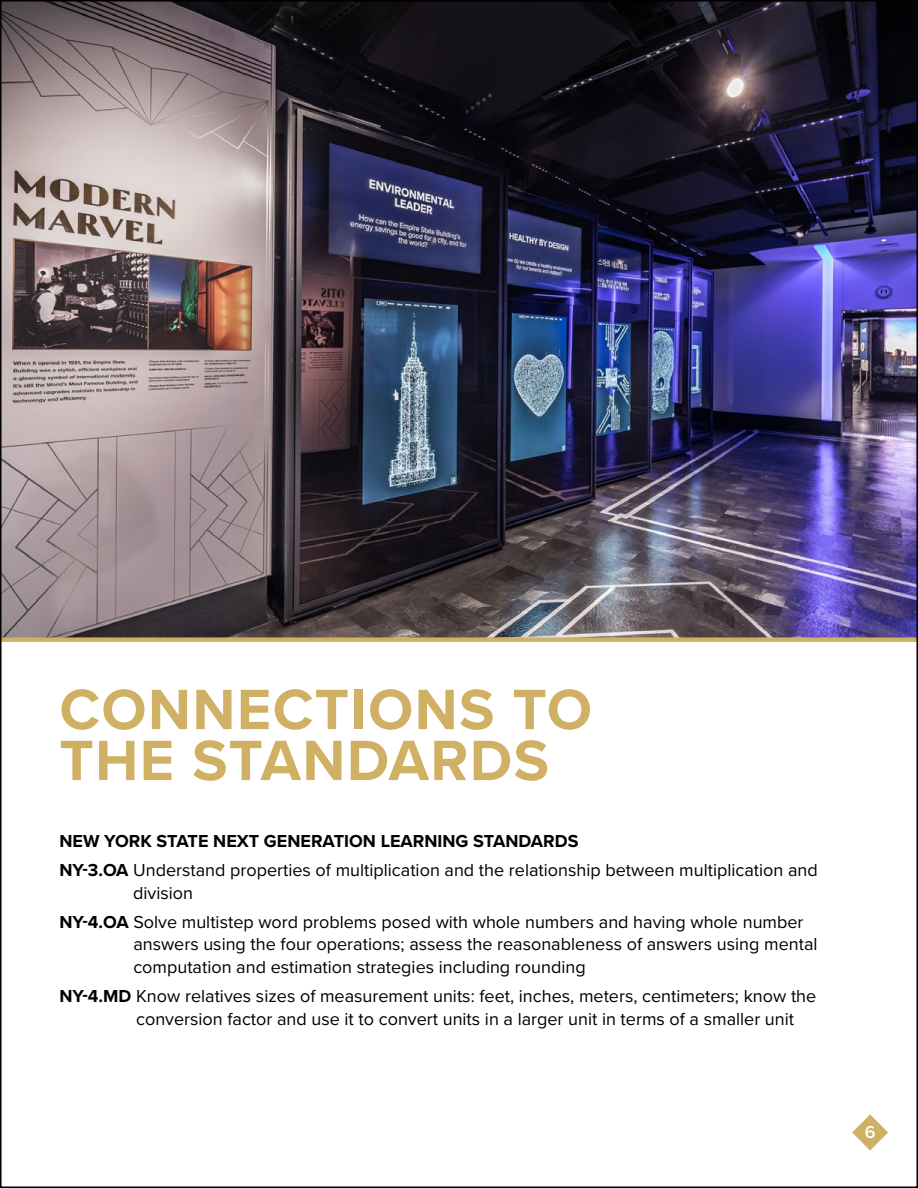
<style>
.page{position:relative;width:918px;height:1188px;background:#fff}
.page>*{position:absolute;margin:0;border:0;box-sizing:border-box;transform-origin:0 0}
.t1{font:700 58.95px/51px "Proxima Nova";letter-spacing:.025em;color:#d0b064}
.t2{font:18px/29.2px "Proxima Nova";color:#000}
.t3{font:600 18px "Proxima Nova";color:#fff}
.s1{font-weight:700}
</style>
<div class="page">
<svg style="left:852px;top:1114px;width:36px;height:37px"></svg>
<img style="left:3px;top:3px;width:912px;height:634px">
<div style="left:0;top:637px;width:918px;height:5px;background:#d0b064"></div>
<h1 class="t1" style="left:59px;top:683px;width:534px">CONNECTIONS TO<br>THE STANDARDS</h1>
<p class="t2" style="left:59px;top:825px;width:760px"><span class="s1">NEW YORK STATE NEXT GENERATION LEARNING STANDARDS<br>NY-3.OA</span> Understand properties of multiplication and the relationship between multiplication and</p>
<p class="t2" style="left:59px;top:877px;width:746px;text-indent:74px">division<br><span class="s1">NY-4.OA</span> Solve multistep word problems posed with whole numbers and having whole number</p>
<p class="t2" style="left:133px;top:932px;width:686px;line-height:22.5px">answers using the four operations; assess the reasonableness of answers using mental computation and estimation strategies including rounding</p>
<p class="t2" style="left:136px;top:984px;width:682px;line-height:22.5px;text-indent:-77px"><span class="s1">NY-4.MD</span> Know relatives sizes of measurement units: feet, inches, meters, centimeters; know the conversion factor and use it to convert units in a larger unit in terms of a smaller unit</p>
<p class="t3" style="left:865px;top:1118px;width:12px">6</p>
</div>
